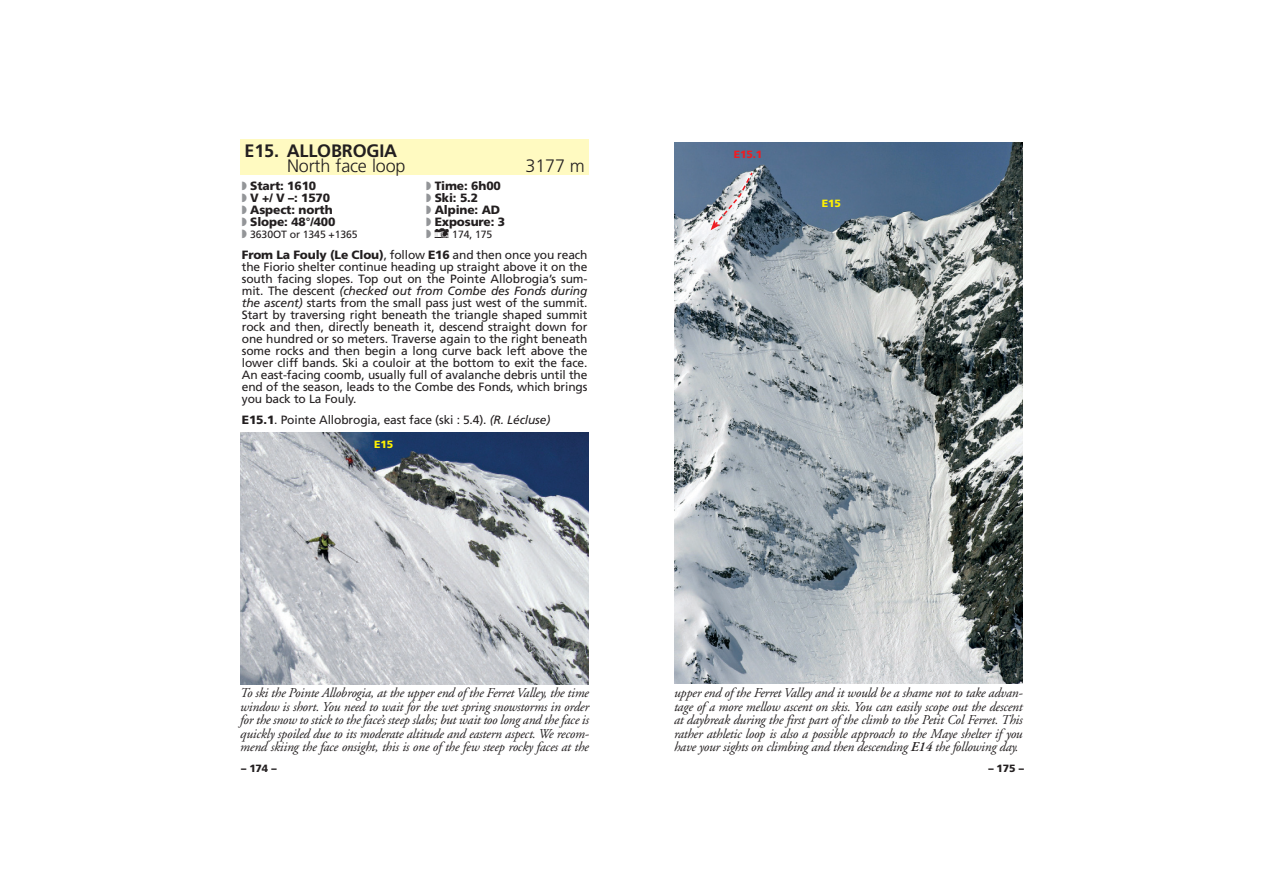
<style>
.page{position:relative;width:1263px;height:893px;background:#fff}
.page>*{position:absolute;margin:0;border:0;box-sizing:border-box;transform-origin:0 0}
.t1{font:300 18px "Frutiger";letter-spacing:-.01em;color:#231f20}
.t2{font:700 18px "Frutiger";letter-spacing:-.01em;color:#231f20}
.t3{font:italic 13.5px/13.5px "Adobe Garamond";letter-spacing:-.015em;color:#231f20;text-align:justify}
.t4{font:12px/12px "Frutiger";letter-spacing:-.01em;color:#231f20;text-align:justify}
.t5{font:900 12px "Frutiger";letter-spacing:-.01em;color:#231f20}
.t6{font:10.5px "Frutiger";letter-spacing:-.01em;color:#231f20}
.t7{font:900 10.5px "Frutiger";letter-spacing:-.01em;color:#231f20}
.t8{font:900 10.5px "Frutiger";letter-spacing:-.01em;color:#fff101}
.t9{font:900 10.5px "Frutiger";color:#ee1d23}
.s1{color:#939598}
.s2{font-family:"ILICO Typo";font-size:12px}
.s3{font-weight:900}
.s4{font-style:italic}
.s5{font-weight:600}
</style>
<div class="page">
<div style="left:240px;top:139px;width:349px;height:36px;background:#fffac1"></div>
<img style="left:240px;top:433px;width:349px;height:252px">
<img style="left:674px;top:142px;width:349px;height:542px">
<svg style="left:711px;top:171px;width:43px;height:59px"></svg>
<h1 class="t2" style="left:245px;top:140px;width:154px">E15. ALLOBROGIA</h1>
<h1 class="t1" style="left:287px;top:155px;width:120px">North face loop</h1>
<h1 class="t1" style="left:526px;top:155px;width:61px">3177 m</h1>
<p class="t5" style="left:242px;top:179px;width:76px"><span class="s1">◗</span> Start: 1610</p>
<p class="t5" style="left:426px;top:179px;width:76px"><span class="s1">◗</span> Time: 6h00</p>
<p class="t5" style="left:242px;top:191px;width:90px"><span class="s1">◗</span> V +/ V –: 1570</p>
<p class="t5" style="left:426px;top:191px;width:53px"><span class="s1">◗</span> Ski: 5.2</p>
<p class="t5" style="left:242px;top:203px;width:92px"><span class="s1">◗</span> Aspect: north</p>
<p class="t5" style="left:426px;top:203px;width:75px"><span class="s1">◗</span> Alpine: AD</p>
<p class="t5" style="left:242px;top:215px;width:95px"><span class="s1">◗</span> Slope: 48°/400</p>
<p class="t5" style="left:426px;top:215px;width:80px"><span class="s1">◗</span> Exposure: 3</p>
<p class="t6" style="left:242px;top:228px;width:117px"><span class="s1">◗</span> 3630OT or 1345 +1365</p>
<p class="t6" style="left:426px;top:228px;width:68px"><span class="s1">◗</span> <span class="s2">&amp;</span> 174, 175</p>
<p class="t4" style="left:242px;top:249px;width:347px"><span class="s3">From La Fouly (Le Clou)</span>, follow <span class="s3">E16</span> and then once you reach the Fiorio shelter continue heading up straight above it on the south facing slopes. Top out on the Pointe Allobrogia’s sum&shy;mit. The descent <span class="s4">(checked out from Combe des Fonds during the ascent)</span> starts from the small pass just west of the summit.<br>Start by traversing right beneath the triangle shaped summit rock and then, directly beneath it, descend straight down for one hundred or so meters. Traverse again to the right beneath some rocks and then begin a long curve back left above the lower cliff bands. Ski a couloir at the bottom to exit the face.<br>An east-facing coomb, usually full of avalanche debris until the end of the season, leads to the Combe des Fonds, which brings you back to La Fouly.</p>
<p class="t4" style="left:242px;top:414px;width:310px"><span class="s3">E15.1</span>. Pointe Allobrogia, east face (ski : 5.4). <span class="s4">(R. Lécluse)</span></p>
<p class="t8" style="left:374px;top:438px;width:21px">E15</p>
<p class="t9" style="left:734px;top:148px;width:30px">E15.1</p>
<p class="t8" style="left:822px;top:197px;width:21px">E15</p>
<p class="t3" style="left:240px;top:687px;width:350px">To ski the Pointe Allobrogia, at the upper end of the Ferret Valley, the time window is short. You need to wait for the wet spring snowstorms in order for the snow to stick to the face’s steep slabs; but wait too long and the face is quickly spoiled due to its moderate altitude and eastern aspect. We recom&shy;mend skiing the face onsight, this is one of the few steep rocky faces at the</p>
<p class="t3" style="left:674px;top:686px;width:350px">upper end of the Ferret Valley and it would be a shame not to take advan&shy;tage of a more mellow ascent on skis. You can easily scope out the descent at daybreak during the first part of the climb to the Petit Col Ferret. This rather athletic loop is also a possible approach to the Maye shelter if you have your sights on climbing and then descending <span class="s5">E14</span> the following day.</p>
<p class="t7" style="left:241px;top:762px;width:37px">– 174 –</p>
<p class="t7" style="left:988px;top:762px;width:37px">– 175 –</p>
</div>
